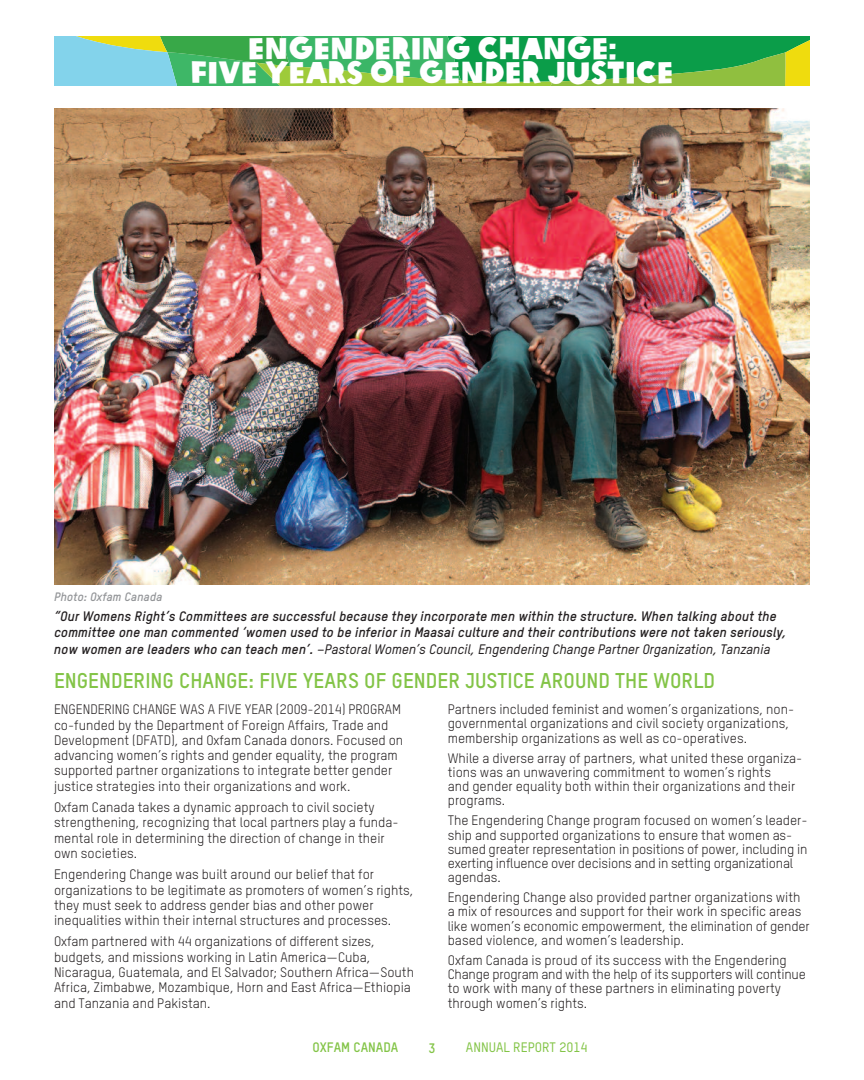
<style>
.page{position:relative;width:864px;height:1080px;background:#fff}
.page>*{position:absolute;margin:0;border:0;box-sizing:border-box;transform-origin:0 0}
.t1{font:30px/24px "Oxfam Global Headline";color:#fff;text-align:center}
.t2{font:700 21px "Oxfam TSTARPRO";color:#83c447}
.t3{font:13.5px/15.3px "Oxfam TSTARPRO";color:#231f20}
.t4{font:italic 700 13.5px/16.5px "Oxfam TSTARPRO";color:#231f20}
.t5{font:500 13.5px "Oxfam TSTARPRO";color:#83c447}
.t6{font:700 13.5px "Oxfam TSTARPRO";color:#83c447}
.t7{font:italic 700 12px "Oxfam TSTARPRO";color:#939598}
.s1{font-weight:500}
</style>
<div class="page">
<svg style="left:54px;top:36px;width:756px;height:50px;background:#4bb462"></svg>
<img style="left:54px;top:108px;width:756px;height:476px">
<h1 class="t1" style="left:190px;top:34px;width:485px">ENGENDERING CHANGE:<br>FIVE YEARS OF GENDER JUSTICE</h1>
<p class="t7" style="left:54px;top:590px;width:110px">Photo: Oxfam Canada</p>
<p class="t4" style="left:54px;top:608px;width:734px">“Our Womens Right’s Committees are successful because they incorporate men within the structure. When talking about the committee one man commented ‘women used to be inferior in Maasai culture and their contributions were not taken seriously, now women are leaders who can teach men’. <span class="s1">–Pastoral Women’s Council, Engendering Change Partner Organization, Tanzania</span></p>
<h2 class="t2" style="left:54px;top:668px;width:663px">ENGENDERING CHANGE: FIVE YEARS OF GENDER JUSTICE AROUND THE WORLD</h2>
<p class="t3" style="left:54px;top:702px;width:351px">ENGENDERING CHANGE WAS A FIVE YEAR (2009-2014) PROGRAM co-funded by the Department of Foreign Affairs, Trade and Development (DFATD), and Oxfam Canada donors. Focused on advancing women’s rights and gender equality, the program supported partner organizations to integrate better gender justice strategies into their organizations and work.</p>
<p class="t3" style="left:54px;top:800px;width:346px">Oxfam Canada takes a dynamic approach to civil society strengthening, recognizing that local partners play a funda&shy;mental role in determining the direction of change in their own societies.</p>
<p class="t3" style="left:54px;top:867px;width:361px">Engendering Change was built around our belief that for organizations to be legitimate as promoters of women’s rights, they must seek to address gender bias and other power inequalities within their internal structures and processes.</p>
<p class="t3" style="left:54px;top:934px;width:362px">Oxfam partnered with 44 organizations of different sizes, budgets, and missions working in Latin America—Cuba, Nicaragua, Guatemala, and El Salvador; Southern Africa—South Africa, Zimbabwe, Mozambique, Horn and East Africa—Ethiopia and Tanzania and Pakistan.</p>
<p class="t6" style="left:312px;top:1040px;width:87px">OXFAM CANADA</p>
<p class="t3" style="left:448px;top:703px;width:348px;line-height:14.1px">Partners included feminist and women’s organizations, non&shy;governmental organizations and civil society organizations, membership organizations as well as co-operatives.</p>
<p class="t3" style="left:448px;top:751px;width:356px;line-height:14.1px">While a diverse array of partners, what united these organiza&shy;tions was an unwavering commitment to women’s rights<br>and gender equality both within their organizations and their programs.</p>
<p class="t3" style="left:448px;top:814px;width:361px;line-height:14.1px">The Engendering Change program focused on women’s leader&shy;ship and supported organizations to ensure that women as&shy;sumed greater representation in positions of power, including in exerting influence over decisions and in setting organizational agendas.</p>
<p class="t3" style="left:448px;top:891px;width:364px;line-height:14.1px">Engendering Change also provided partner organizations with a mix of resources and support for their work in specific areas like women’s economic empowerment, the elimination of gender based violence, and women’s leadership.</p>
<p class="t3" style="left:448px;top:953px;width:360px;line-height:14.1px">Oxfam Canada is proud of its success with the Engendering Change program and with the help of its supporters will continue to work with many of these partners in eliminating poverty through women’s rights.</p>
<p class="t6" style="left:429px;top:1040px;width:8px">3</p>
<p class="t5" style="left:466px;top:1040px;width:123px">ANNUAL REPORT 2014</p>
</div>
